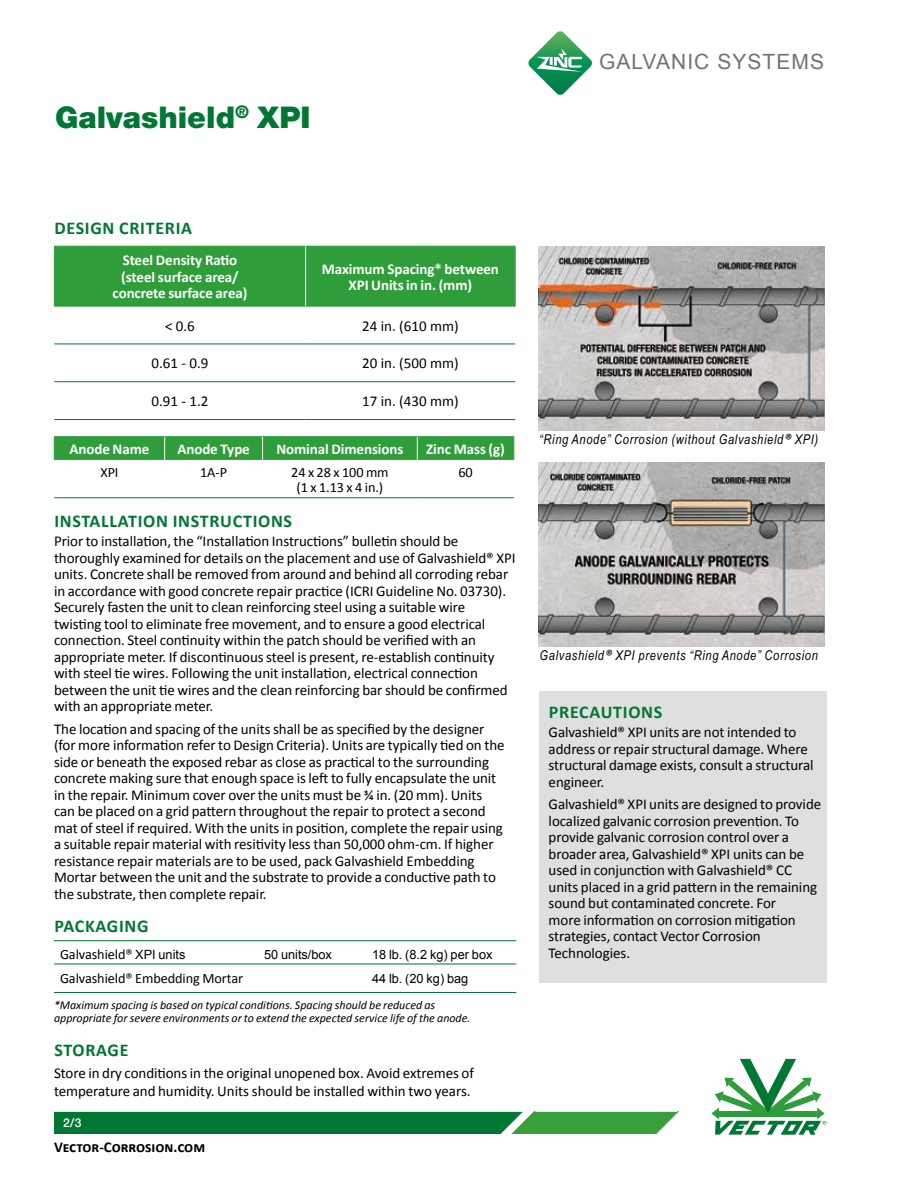
<style>
.page{position:relative;width:918px;height:1188px;background:#fff}
.page>*{position:absolute;margin:0;border:0;box-sizing:border-box;transform-origin:0 0}
.t1{font:900 30px "Helvetica Neue";color:#007732}
.t2{font:21px "Arial";letter-spacing:.05em;color:#727273}
.t3{font:700 18px "Calibri";letter-spacing:.04em;color:#007732}
.t4{font:15px/16.5px "Calibri";letter-spacing:-.005em;color:#000}
.t5{font:700 15px/16.5px "Calibri";letter-spacing:-.005em;color:#fff;text-align:center}
.t6{font:700 15px "Calibri";color:#000}
.t7{font:14.25px/15px "Calibri";letter-spacing:-.005em;color:#000;text-align:center}
.t8{font:italic 13.5px "Arial Narrow";letter-spacing:.05em;color:#000}
.t9{font:12.75px "Arial";color:#000}
.t10{font:italic 12px/13.5px "Calibri";color:#000}
.t11{font:500 12px "Helvetica Neue";color:#fff}
.s1{font-family:"Arial";font-size:12.75px}
.s2{font-family:"Calibri";font-size:15px}
</style>
<div class="page">
<div style="left:55px;top:247px;width:460px;height:59px;background:#2f9e3a"></div>
<hr style="left:54px;top:246px;width:252px;height:1px;background:#2f9e3a">
<hr style="left:54px;top:247px;width:1px;height:59px;background:#2f9e3a">
<hr style="left:306px;top:246px;width:210px;height:1px;background:#2f9e3a">
<hr style="left:515px;top:247px;width:1px;height:59px;background:#2f9e3a">
<hr style="left:54px;top:306px;width:252px;height:1px;background:#2f9e3a">
<hr style="left:306px;top:306px;width:210px;height:1px;background:#2f9e3a">
<hr style="left:305px;top:247px;width:1px;height:59px;background:#fff">
<hr style="left:54px;top:344px;width:252px;height:1px;background:#007732">
<hr style="left:306px;top:344px;width:209px;height:1px;background:#007732">
<hr style="left:54px;top:381px;width:252px;height:1px;background:#007732">
<hr style="left:306px;top:381px;width:209px;height:1px;background:#007732">
<hr style="left:54px;top:419px;width:252px;height:1px;background:#007732">
<hr style="left:306px;top:419px;width:209px;height:1px;background:#007732">
<div style="left:539px;top:691px;width:287px;height:292px;background:#dfdfdf"></div>
<svg style="left:528px;top:31px;width:64px;height:64px"></svg>
<svg style="left:711px;top:1059px;width:115px;height:76px"></svg>
<svg style="left:54px;top:1112px;width:624px;height:22px;background:#15843a"></svg>
<img style="left:539px;top:246px;width:286px;height:185px">
<img style="left:539px;top:462px;width:286px;height:185px">
<hr style="left:54px;top:497px;width:111px;height:1px;background:#007732">
<hr style="left:165px;top:497px;width:98px;height:1px;background:#007732">
<hr style="left:263px;top:497px;width:154px;height:1px;background:#007732">
<hr style="left:417px;top:497px;width:97px;height:1px;background:#007732">
<hr style="left:54px;top:436px;width:111px;height:1px;background:#2f9e3a">
<hr style="left:165px;top:436px;width:98px;height:1px;background:#2f9e3a">
<hr style="left:263px;top:436px;width:154px;height:1px;background:#2f9e3a">
<hr style="left:417px;top:436px;width:97px;height:1px;background:#2f9e3a">
<div style="left:54px;top:437px;width:460px;height:23px;background:#2f9e3a"></div>
<hr style="left:54px;top:940px;width:462px;height:1px;background:#007732">
<hr style="left:54px;top:964px;width:462px;height:1px;background:#007732">
<hr style="left:54px;top:992px;width:462px;height:1px;background:#007732">
<h1 class="t1" style="left:55px;top:99px;width:257px">Galvashield<sup>®</sup> XPI</h1>
<h2 class="t2" style="left:599px;top:48px;width:227px">GALVANIC SYSTEMS</h2>
<p class="t3" style="left:54px;top:216px;width:139px">DESIGN CRITERIA</p>
<p class="t5" style="left:113px;top:252px;width:136px">Steel Density Ratio (steel surface area/ concrete surface area)</p>
<p class="t5" style="left:322px;top:260px;width:179px">Maximum Spacing* between<br>XPI Units in in. (mm)</p>
<p class="t4" style="left:165px;top:317px;width:31px">&lt; 0.6</p>
<p class="t4" style="left:362px;top:317px;width:98px">24 in. (610 mm)</p>
<p class="t4" style="left:152px;top:355px;width:58px">0.61 - 0.9</p>
<p class="t4" style="left:362px;top:355px;width:98px">20 in. (500 mm)</p>
<p class="t4" style="left:152px;top:393px;width:58px">0.91 - 1.2</p>
<p class="t4" style="left:362px;top:393px;width:98px">17 in. (430 mm)</p>
<p class="t5" style="left:70px;top:441px;width:81px">Anode Name</p>
<p class="t5" style="left:177px;top:441px;width:74px">Anode Type</p>
<p class="t5" style="left:276px;top:441px;width:129px">Nominal Dimensions</p>
<p class="t5" style="left:426px;top:441px;width:80px">Zinc Mass (g)</p>
<p class="t7" style="left:100px;top:464px;width:20px">XPI</p>
<p class="t7" style="left:200px;top:464px;width:28px">1A-P</p>
<p class="t7" style="left:291px;top:464px;width:99px">24 x 28 x 100 mm (1 x 1.13 x 4 in.)</p>
<p class="t7" style="left:458px;top:464px;width:16px">60</p>
<p class="t3" style="left:54px;top:509px;width:239px">INSTALLATION INSTRUCTIONS</p>
<p class="t4" style="left:54px;top:533px;width:463px">Prior to installation, the “Installation Instructions” bulletin should be thoroughly examined for details on the placement and use of Galvashield® XPI units. Concrete shall be removed from around and behind all corroding rebar in accordance with good concrete repair practice (ICRI Guideline No. 03730).<br>Securely fasten the unit to clean reinforcing steel using a suitable wire twisting tool to eliminate free movement, and to ensure a good electrical connection. Steel continuity within the patch should be verified with an appropriate meter. If discontinuous steel is present, re-establish continuity with steel tie wires. Following the unit installation, electrical connection between the unit tie wires and the clean reinforcing bar should be confirmed with an appropriate meter.</p>
<p class="t4" style="left:54px;top:720px;width:452px">The location and spacing of the units shall be as specified by the designer (for more information refer to Design Criteria). Units are typically tied on the side or beneath the exposed rebar as close as practical to the surrounding concrete making sure that enough space is left to fully encapsulate the unit in the repair. Minimum cover over the units must be ¾ in. (20 mm). Units can be placed on a grid pattern throughout the repair to protect a second mat of steel if required. With the units in position, complete the repair using a suitable repair material with resitivity less than 50,000 ohm-cm. If higher resistance repair materials are to be used, pack Galvashield Embedding Mortar between the unit and the substrate to provide a conductive path to the substrate, then complete repair.</p>
<p class="t3" style="left:54px;top:915px;width:96px">PACKAGING</p>
<p class="t7" style="left:60px;top:947px;width:127px">Galvashield® <span class="s1">XPI units</span></p>
<p class="t9" style="left:264px;top:946px;width:70px">50 units/box</p>
<p class="t9" style="left:372px;top:946px;width:122px">18 lb. (8.2 kg) per box</p>
<p class="t7" style="left:60px;top:971px;width:185px">Galvashield® Embedding Mortar</p>
<p class="t9" style="left:372px;top:970px;width:98px">44 lb. (20 kg) bag</p>
<p class="t10" style="left:54px;top:997px;width:418px">*Maximum spacing is based on typical conditions. Spacing should be reduced as appropriate for severe environments or to extend the expected service life of the anode.</p>
<p class="t3" style="left:54px;top:1038px;width:76px">STORAGE</p>
<p class="t4" style="left:54px;top:1064px;width:422px;line-height:18px">Store in dry conditions in the original unopened box. Avoid extremes of temperature and humidity. Units should be installed within two years.</p>
<p class="t11" style="left:63px;top:1115px;width:20px">2/3</p>
<p class="t6" style="left:54px;top:1137px;width:153px">Vector-Corrosion.com</p>
<p class="t8" style="left:539px;top:430px;width:281px">“Ring Anode” Corrosion (without Galvashield<span class="s2">®</span> XPI)</p>
<p class="t8" style="left:540px;top:646px;width:280px">Galvashield<span class="s2">®</span> XPI prevents “Ring Anode” Corrosion</p>
<p class="t3" style="left:549px;top:700px;width:115px">PRECAUTIONS</p>
<p class="t4" style="left:549px;top:724px;width:266px">Galvashield® XPI units are not intended to address or repair structural damage. Where structural damage exists, consult a structural engineer.</p>
<p class="t4" style="left:549px;top:796px;width:274px">Galvashield® XPI units are designed to provide localized galvanic corrosion prevention. To provide galvanic corrosion control over a broader area, Galvashield® XPI units can be used in conjunction with Galvashield® CC units placed in a grid pattern in the remaining sound but contaminated concrete. For<br>more information on corrosion mitigation strategies, contact Vector Corrosion Technologies.</p>
</div>
